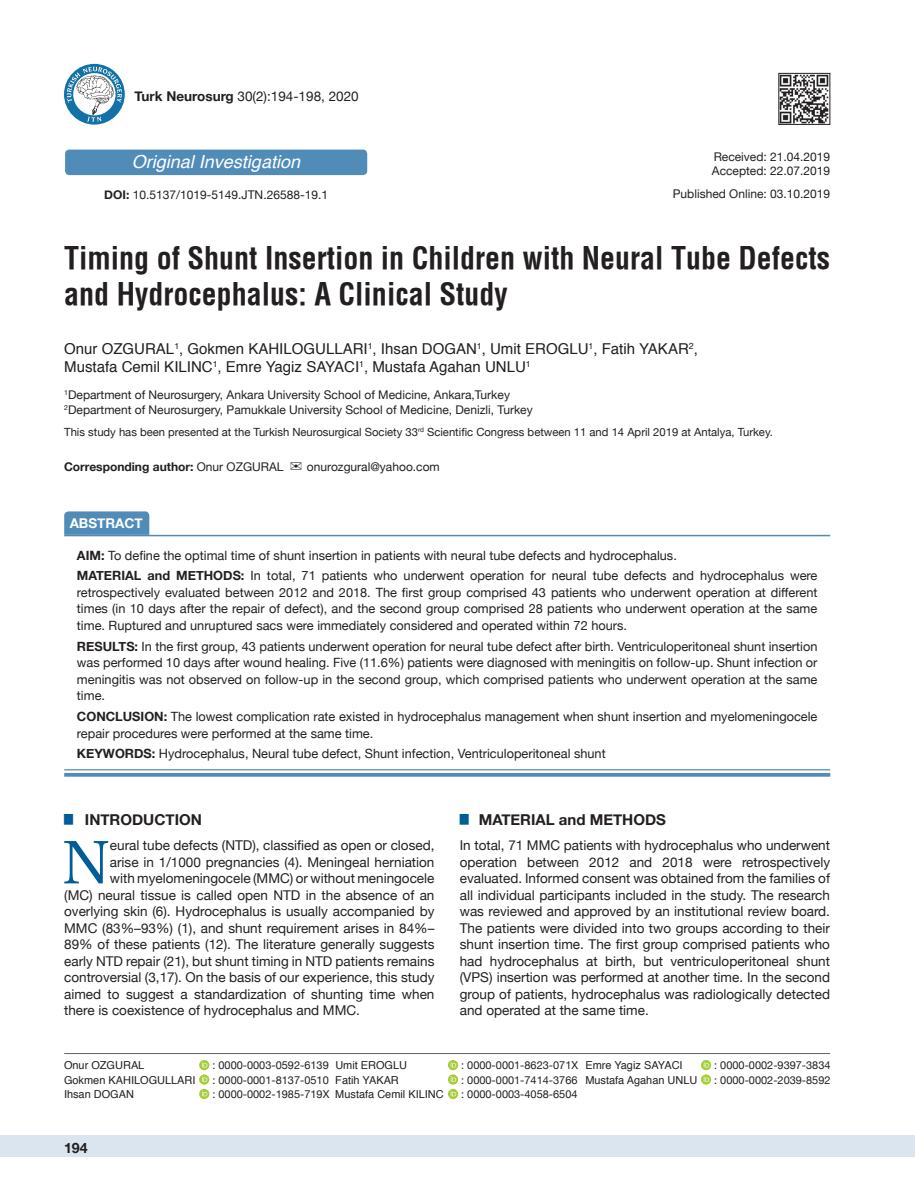
<style>
.page{position:relative;width:915px;height:1191px;background:#fff}
.page>*{position:absolute;margin:0;border:0;box-sizing:border-box;transform-origin:0 0}
.t1{font:61.2px "Utopia";color:#005d95}
.t2{font:700 30px/36px "Helvetica Condens";color:#231f20}
.t3{font:italic 18px "Helvetica";color:#fff}
.t4{font:15px/18px "Helvetica";color:#231f20}
.t5{font:700 15px "Helvetica Neue";color:#231f20}
.t6{font:700 14.25px "Helvetica Neue";color:#231f20}
.t7{font:13.5px/16.5px "Helvetica Neue";color:#231f20;text-align:justify}
.t8{font:700 13.5px "Helvetica Neue";color:#fff}
.t9{font:12.75px/16.5px "Helvetica Neue";color:#231f20}
.t10{font:12px/14.4px "Helvetica Neue";color:#231f20}
.t11{font:700 12px "Helvetica Neue";color:#231f20}
.t12{font:11.25px "Helvetica Neue";color:#231f20}
.t13{font:10.95px "Helvetica Neue";color:#231f20}
.t14{font:10.95px "Helvetica";color:#231f20}
.s1{font-weight:700}
.s2{font-weight:400}
</style>
<div class="page">
<div style="left:0;top:1135px;width:914px;height:22px;background:#dbe5f0"></div>
<hr style="left:64px;top:1053px;width:765px;height:1px;background:#636366">
<svg style="left:700px;top:1060px;width:11px;height:10px"></svg>
<svg style="left:703px;top:1061px;width:6px;height:6px"></svg>
<svg style="left:700px;top:1074px;width:11px;height:10px"></svg>
<svg style="left:703px;top:1076px;width:6px;height:5px"></svg>
<svg style="left:199px;top:1060px;width:10px;height:10px"></svg>
<svg style="left:202px;top:1061px;width:5px;height:6px"></svg>
<svg style="left:199px;top:1074px;width:10px;height:10px"></svg>
<svg style="left:202px;top:1076px;width:5px;height:5px"></svg>
<svg style="left:199px;top:1088px;width:10px;height:11px"></svg>
<svg style="left:202px;top:1090px;width:5px;height:6px"></svg>
<svg style="left:448px;top:1060px;width:10px;height:10px"></svg>
<svg style="left:450px;top:1061px;width:6px;height:6px"></svg>
<svg style="left:448px;top:1074px;width:10px;height:10px"></svg>
<svg style="left:450px;top:1076px;width:6px;height:5px"></svg>
<svg style="left:448px;top:1088px;width:10px;height:11px"></svg>
<svg style="left:450px;top:1090px;width:6px;height:6px"></svg>
<svg style="left:64px;top:511px;width:85px;height:24px;background:#568fba"></svg>
<svg style="left:64px;top:770px;width:766px;height:1px"></svg>
<hr style="left:64px;top:769px;width:766px;height:1px;background:#518cb9">
<hr style="left:64px;top:773px;width:766px;height:3px;background:#518cb9">
<hr style="left:64px;top:535px;width:766px;height:1px;background:#518cb9">
<img style="left:780px;top:75px;width:47px;height:48px">
<div style="left:778px;top:73px;width:51px;height:52px;border:1px solid #231f20"></div>
<div style="left:65px;top:150px;width:302px;height:25px;background:#518cb9;border-radius:4px"></div>
<svg style="left:64px;top:64px;width:61px;height:61px"></svg>
<svg style="left:67px;top:67px;width:55px;height:55px"></svg>
<p class="t7" style="left:134px;top:89px;width:225px"><span class="s1">Turk Neurosurg</span> 30(2):194-198, 2020</p>
<h3 class="t3" style="left:132px;top:147px;width:170px">Original Investigation</h3>
<p class="t10" style="left:104px;top:188px;width:225px"><span class="s1">DOI:</span> 10.5137/1019-5149.JTN.26588-19.1</p>
<p class="t10" style="left:711px;top:150px;width:120px">Received: 21.04.2019<br>Accepted: 22.07.2019</p>
<p class="t10" style="left:672px;top:187px;width:159px">Published Online: 03.10.2019</p>
<h2 class="t2" style="left:64px;top:240px;width:767px">Timing of Shunt Insertion in Children with Neural Tube Defects and Hydrocephalus: A Clinical Study</h2>
<p class="t4" style="left:64px;top:340px;width:635px">Onur OZGURAL<sup>1</sup>, Gokmen KAHILOGULLARI<sup>1</sup>, Ihsan DOGAN<sup>1</sup>, Umit EROGLU<sup>1</sup>, Fatih YAKAR<sup>2</sup>,<br>Mustafa Cemil KILINC<sup>1</sup>, Emre Yagiz SAYACI<sup>1</sup>, Mustafa Agahan UNLU<sup>1</sup></p>
<p class="t10" style="left:64px;top:388px;width:470px"><sup>1</sup>Department of Neurosurgery, Ankara University School of Medicine, Ankara,Turkey<br><sup>2</sup>Department of Neurosurgery, Pamukkale University School of Medicine, Denizli, Turkey</p>
<p class="t12" style="left:64px;top:423px;width:710px">This study has been presented at the Turkish Neurosurgical Society 33<sup>rd</sup> Scientific Congress between 11 and 14 April 2019 at Antalya, Turkey.</p>
<p class="t11" style="left:64px;top:457px;width:221px">Corresponding author: <span class="s2">Onur OZGURAL</span></p>
<p class="t10" style="left:307px;top:460px;width:134px">onurozgural@yahoo.com</p>
<p class="t8" style="left:70px;top:513px;width:75px">ABSTRACT</p>
<p class="t9" style="left:77px;top:545px;width:741px;line-height:20.7px"><span class="s1">AIM:</span> To define the optimal time of shunt insertion in patients with neural tube defects and hydrocephalus.<br><span class="s1">MATERIAL and METHODS:</span> In total, 71 patients who underwent operation for neural tube defects and hydrocephalus were</p>
<p class="t9" style="left:77px;top:585px;width:741px;text-align:justify">retrospectively evaluated between 2012 and 2018. The first group comprised 43 patients who underwent operation at different times (in 10 days after the repair of defect), and the second group comprised 28 patients who underwent operation at the same time. Ruptured and unruptured sacs were immediately considered and operated within 72 hours.</p>
<p class="t9" style="left:77px;top:638px;width:741px;text-align:justify"><span class="s1">RESULTS:</span> In the first group, 43 patients underwent operation for neural tube defect after birth. Ventriculoperitoneal shunt insertion was performed 10 days after wound healing. Five (11.6%) patients were diagnosed with meningitis on follow-up. Shunt infection or meningitis was not observed on follow-up in the second group, which comprised patients who underwent operation at the same time.</p>
<p class="t9" style="left:77px;top:709px;width:741px"><span class="s1">CONCLUSION:</span> The lowest complication rate existed in hydrocephalus management when shunt insertion and myelomeningocele repair procedures were performed at the same time.</p>
<p class="t9" style="left:77px;top:746px;width:530px"><span class="s1">KEYWORDS:</span> Hydrocephalus, Neural tube defect, Shunt infection, Ventriculoperitoneal shunt</p>
<p class="t5" style="left:64px;top:808px;width:139px"><sup>█</sup> INTRODUCTION</p>
<h1 class="t1" style="left:62px;top:827px;width:49px">N</h1>
<p class="t7" style="left:110px;top:838px;width:326px">eural tube defects (NTD), classified as open or closed,</p>
<p class="t7" style="left:110px;top:854px;width:326px">arise in 1/1000 pregnancies (4). Meningeal herniation</p>
<p class="t7" style="left:110px;top:871px;width:326px">with myelomeningocele (MMC) or without meningocele</p>
<p class="t7" style="left:64px;top:887px;width:371px">(MC) neural tissue is called open NTD in the absence of an</p>
<p class="t7" style="left:64px;top:904px;width:371px">overlying skin (6). Hydrocephalus is usually accompanied by</p>
<p class="t7" style="left:64px;top:920px;width:371px">MMC (83%–93%) (1), and shunt requirement arises in 84%–</p>
<p class="t7" style="left:64px;top:937px;width:371px">89% of these patients (12). The literature generally suggests</p>
<p class="t7" style="left:64px;top:953px;width:371px">early NTD repair (21), but shunt timing in NTD patients remains</p>
<p class="t7" style="left:64px;top:970px;width:371px">controversial (3,17). On the basis of our experience, this study</p>
<p class="t7" style="left:64px;top:986px;width:371px">aimed to suggest a standardization of shunting time when</p>
<p class="t7" style="left:64px;top:1003px;width:297px">there is coexistence of hydrocephalus and MMC.</p>
<p class="t5" style="left:459px;top:808px;width:207px"><sup>█</sup> MATERIAL and METHODS</p>
<p class="t7" style="left:459px;top:838px;width:371px">In total, 71 MMC patients with hydrocephalus who underwent operation between 2012 and 2018 were retrospectively evaluated. Informed consent was obtained from the families of all individual participants included in the study. The research was reviewed and approved by an institutional review board.<br>The patients were divided into two groups according to their shunt insertion time. The first group comprised patients who had hydrocephalus at birth, but ventriculoperitoneal shunt (VPS) insertion was performed at another time. In the second group of patients, hydrocephalus was radiologically detected and operated at the same time.</p>
<p class="t14" style="left:335px;top:1057px;width:73px">Umit EROGLU</p>
<p class="t13" style="left:461px;top:1057px;width:118px">: 0000-0001-8623-071X</p>
<p class="t14" style="left:335px;top:1071px;width:65px">Fatih YAKAR</p>
<p class="t13" style="left:461px;top:1072px;width:118px">: 0000-0001-7414-3766</p>
<p class="t14" style="left:335px;top:1086px;width:110px">Mustafa Cemil KILINC</p>
<p class="t13" style="left:461px;top:1086px;width:118px">: 0000-0003-4058-6504</p>
<p class="t14" style="left:585px;top:1057px;width:99px">Emre Yagiz SAYACI</p>
<p class="t13" style="left:714px;top:1057px;width:118px">: 0000-0002-9397-3834</p>
<p class="t14" style="left:585px;top:1071px;width:113px">Mustafa Agahan UNLU</p>
<p class="t13" style="left:714px;top:1072px;width:118px">: 0000-0002-2039-8592</p>
<p class="t14" style="left:64px;top:1057px;width:82px">Onur OZGURAL</p>
<p class="t13" style="left:212px;top:1057px;width:118px">: 0000-0003-0592-6139</p>
<p class="t14" style="left:64px;top:1071px;width:133px">Gokmen KAHILOGULLARI</p>
<p class="t13" style="left:212px;top:1072px;width:118px">: 0000-0001-8137-0510</p>
<p class="t14" style="left:64px;top:1086px;width:71px">Ihsan DOGAN</p>
<p class="t13" style="left:212px;top:1086px;width:118px">: 0000-0002-1985-719X</p>
<p class="t6" style="left:64px;top:1137px;width:25px">194</p>
</div>
